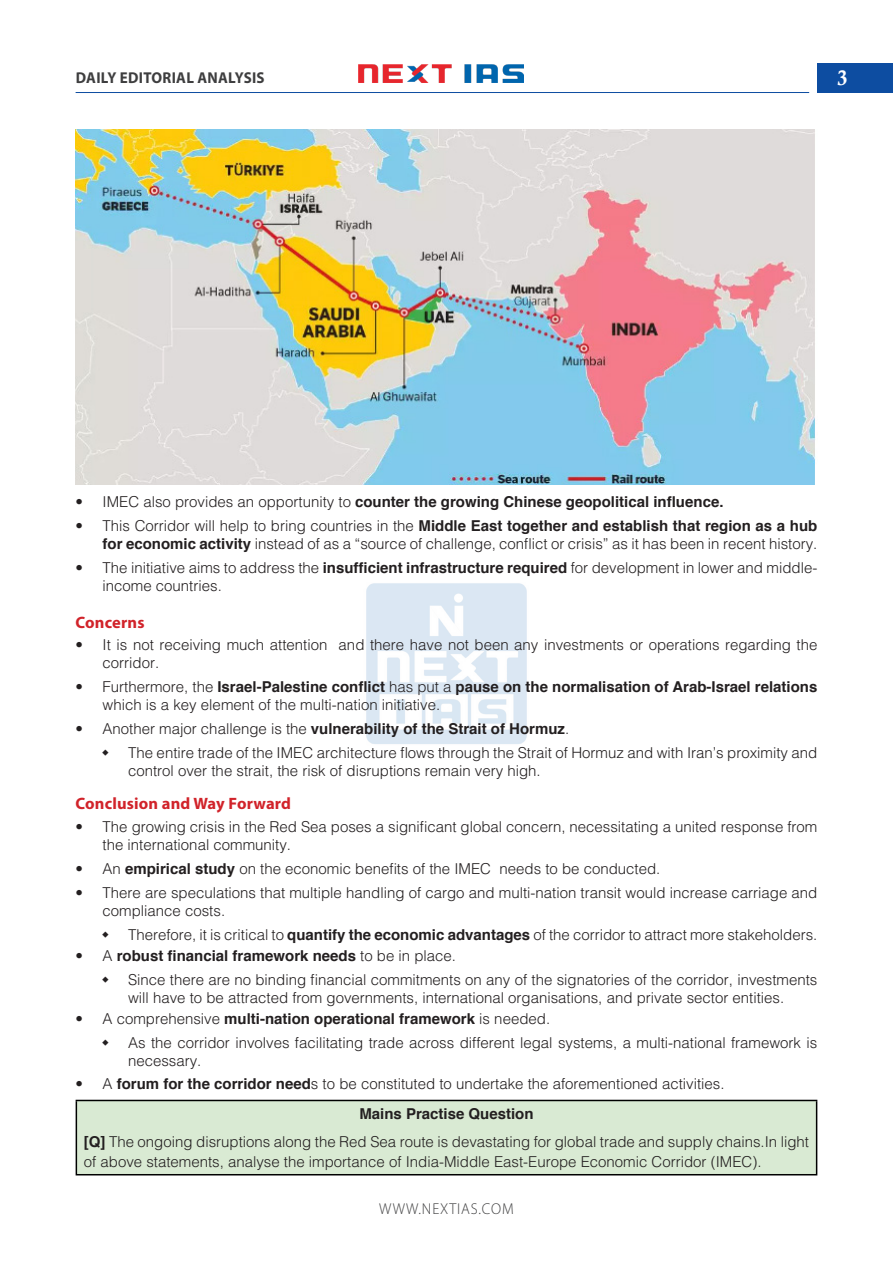
<style>
.page{position:relative;width:893px;height:1263px;background:#fff}
.page>*{position:absolute;margin:0;border:0;box-sizing:border-box;transform-origin:0 0}
.t1{font:21px "Calis MT Bol";color:#fff}
.H-2{font:700 16.5px "Myriad Pro";letter-spacing:.01em;color:#d1232a}
.t2{font:700 15.75px "Myriad Pro";letter-spacing:.02em;color:#3e3e3f;scale:.95 1}
.t3{font:300 15.75px "Myriad Pro";letter-spacing:.06em;color:#3e3e3f;scale:.95 1}
.body{font:300 15px/18px "Helvetica";color:#231f20}
.body-2{font:700 15px "Helvetica";color:#231f20}
.s1{font-weight:300}
.s2{font-weight:700}
</style>
<div class="page">
<div style="left:817px;top:63px;width:76px;height:30px;background:#0d4da1"></div>
<img style="left:358px;top:64px;width:165px;height:19px">
<hr style="left:76px;top:92px;width:733px;height:1px;background:#0d4da1">
<img style="left:366px;top:583px;width:161px;height:161px">
<img style="left:76px;top:130px;width:739px;height:355px">
<div style="left:76px;top:1100px;width:741px;height:75px;background:#d9ead3"></div>
<hr style="left:76px;top:1100px;width:741px;height:1px;background:#000">
<hr style="left:76px;top:1101px;width:1px;height:73px;background:#000">
<hr style="left:816px;top:1101px;width:1px;height:73px;background:#000">
<hr style="left:76px;top:1174px;width:741px;height:1px;background:#000">
<p class="t2" style="left:76px;top:67px;width:200px">DAILY EDITORIAL ANALYSIS</p>
<h1 class="t1" style="left:837px;top:66px;width:12px">3</h1>
<p class="body-2" style="left:76px;top:490px;width:649px"><span class="s1">• IMEC also provides an opportunity to</span> counter the growing Chinese geopolitical influence.</p>
<p class="body" style="left:76px;top:516px;width:743px;text-align:right">• This Corridor will help to bring countries in the <span class="s2">Middle East together and establish that region as a hub for economic activity</span> instead of as a “source of challenge, conflict or crisis” as it has been in recent history.</p>
<p class="body" style="left:103px;top:558px;width:716px;text-indent:-27px">• The initiative aims to address the <span class="s2">insufficient infrastructure required</span> for development in lower and middle&shy;income countries.</p>
<p class="H-2" style="left:76px;top:611px;width:70px">Concerns</p>
<p class="body" style="left:103px;top:635px;width:716px;text-indent:-27px">• It is not receiving much attention and there have not been any investments or operations regarding the corridor.</p>
<p class="body" style="left:103px;top:677px;width:716px;text-indent:-27px">• Furthermore, the <span class="s2">Israel-Palestine conflict</span> has put a <span class="s2">pause on the normalisation of Arab-Israel relations </span>which is a key element of the multi-nation initiative.</p>
<p class="body-2" style="left:76px;top:717px;width:495px"><span class="s1">• Another major challenge is the</span> vulnerability of the Strait of Hormuz<span class="s1">.</span></p>
<p class="body" style="left:128px;top:743px;width:691px">The entire trade of the IMEC architecture flows through the Strait of Hormuz and with Iran’s proximity and control over the strait, the risk of disruptions remain very high.</p>
<p class="H-2" style="left:76px;top:793px;width:217px">Conclusion and Way Forward</p>
<p class="body" style="left:103px;top:817px;width:716px;text-indent:-27px">• The growing crisis in the Red Sea poses a significant global concern, necessitating a united response from the international community.</p>
<p class="body" style="left:76px;top:859px;width:586px">• An <span class="s2">empirical study</span> on the economic benefits of the IMEC needs to be conducted.</p>
<p class="body" style="left:103px;top:883px;width:716px;text-indent:-27px">• There are speculations that multiple handling of cargo and multi-nation transit would increase carriage and compliance costs.</p>
<p class="body" style="left:128px;top:925px;width:691px">Therefore, it is critical to <span class="s2">quantify the economic advantages</span> of the corridor to attract more stakeholders.</p>
<p class="body-2" style="left:76px;top:943px;width:382px"><span class="s1">• A</span> robust financial framework needs <span class="s1">to be in place.</span></p>
<p class="body" style="left:128px;top:970px;width:691px">Since there are no binding financial commitments on any of the signatories of the corridor, investments will have to be attracted from governments, international organisations, and private sector entities.</p>
<p class="body-2" style="left:76px;top:1006px;width:476px"><span class="s1">• A comprehensive</span> multi-nation operational framework <span class="s1">is needed.</span></p>
<p class="body" style="left:128px;top:1033px;width:691px">As the corridor involves facilitating trade across different legal systems, a multi-national framework is necessary.</p>
<p class="body" style="left:76px;top:1074px;width:650px">• A <span class="s2">forum for the corridor need</span>s to be constituted to undertake the aforementioned activities.</p>
<p class="body-2" style="left:359px;top:1102px;width:176px">Mains Practise Question</p>
<p class="body" style="left:84px;top:1131px;width:727px;line-height:20.2px"><span class="s2">[Q]</span> The ongoing disruptions along the Red Sea route is devastating for global trade and supply chains.In light of above statements, analyse the importance of India-Middle East-Europe Economic Corridor (IMEC).</p>
<p class="t3" style="left:379px;top:1200px;width:143px">WWW.NEXTIAS.COM</p>
</div>
